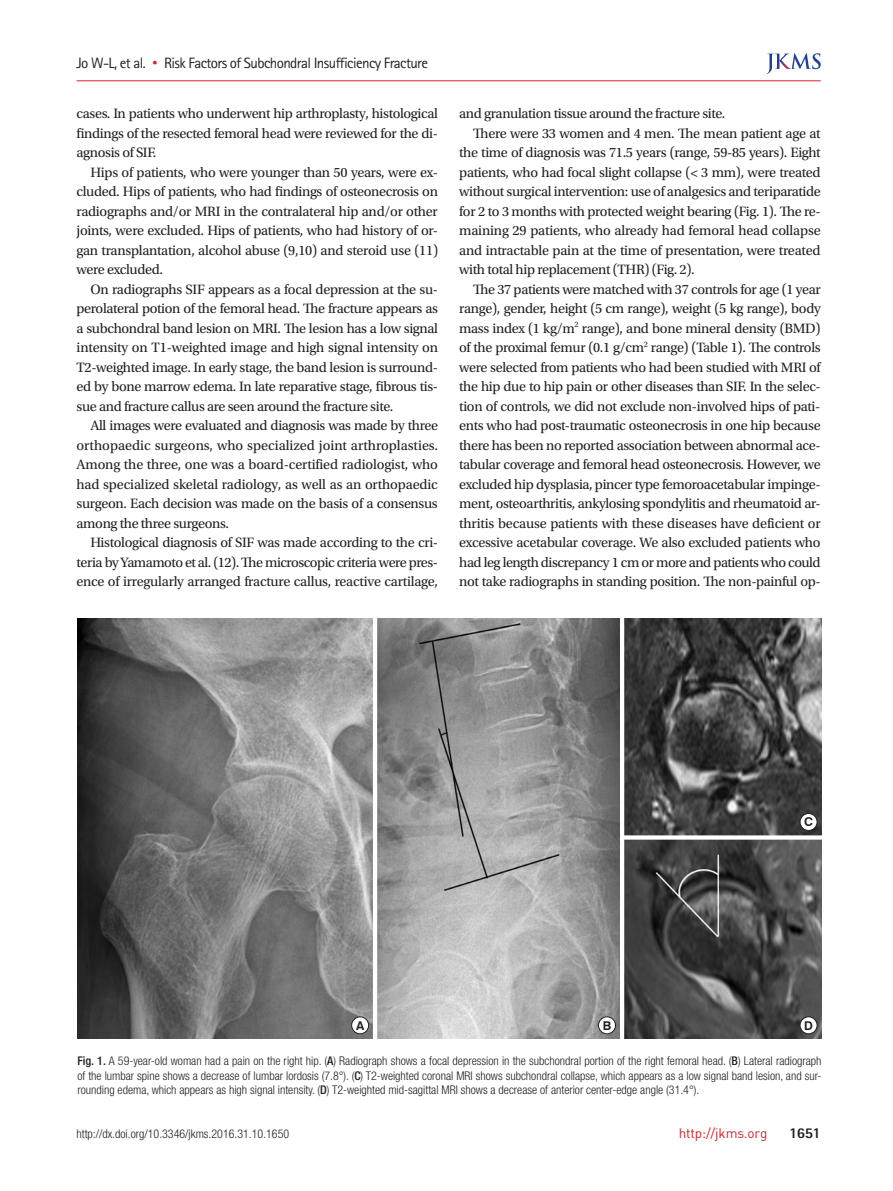
<style>
.page{position:relative;width:893px;height:1191px;background:#fff}
.page>*{position:absolute;margin:0;border:0;box-sizing:border-box;transform-origin:0 0}
.하시라{font:15px "Rotis Sans Serif Std";letter-spacing:-.04em;color:#231f20}
.t1{font:800 15px "Rotis Sans Serif Std";color:#231f20}
.본문{font:14.25px/19.5px "Utopia Std";letter-spacing:-.025em;color:#231f20;text-align:justify}
.t2{font:13.5px "Dinreg";letter-spacing:-.01em;color:#d1232a}
.t3{font:700 12.15px "Swiss 721 BT";color:#231f20}
.표_그림_캡션{font:300 condensed 12px/14.4px "Helvetica Neue LT Std";color:#231f20;text-align:justify}
.s1{font-family:"Dotum";color:#d1232a}
.s2{font-weight:500}
</style>
<div class="page">
<hr style="left:77px;top:80px;width:744px;height:1px;background:#d1232a">
<svg style="left:766px;top:53px;width:55px;height:21px"></svg>
<img style="left:77px;top:618px;width:744px;height:420px">
<hr style="left:373px;top:612px;width:4px;height:434px;background:#fff">
<hr style="left:620px;top:615px;width:4px;height:435px;background:#fff">
<svg style="left:624px;top:835px;width:198px;height:4px"></svg>
<div style="left:352px;top:1016px;width:17px;height:17px;background:#fff;border-radius:50%"></div>
<div style="left:351px;top:1016px;width:18px;height:18px;border:1px solid #231f20;border-radius:50%"></div>
<div style="left:598px;top:1016px;width:17px;height:17px;background:#fff;border-radius:50%"></div>
<div style="left:598px;top:1016px;width:18px;height:18px;border:1px solid #231f20;border-radius:50%"></div>
<div style="left:800px;top:813px;width:17px;height:17px;background:#fff;border-radius:50%"></div>
<div style="left:800px;top:813px;width:17px;height:17px;border:1px solid #231f20;border-radius:50%"></div>
<div style="left:800px;top:1016px;width:17px;height:17px;background:#fff;border-radius:50%"></div>
<div style="left:800px;top:1016px;width:17px;height:18px;border:1px solid #231f20;border-radius:50%"></div>
<p class="하시라" style="left:77px;top:54px;width:353px">Jo W-L, et al. <span class="s1">•</span> Risk Factors of Subchondral Insufficiency Fracture</p>
<p class="본문" style="left:77px;top:104px;width:363px">cases. In patients who underwent hip arthroplasty, histological findings of the resected femoral head were reviewed for the di&shy;agnosis of SIF.</p>
<p class="본문" style="left:77px;top:162px;width:363px;text-indent:14px">Hips of patients, who were younger than 50 years, were ex&shy;cluded. Hips of patients, who had findings of osteonecrosis on radiographs and/or MRI in the contralateral hip and/or other joints, were excluded. Hips of patients, who had history of or&shy;gan transplantation, alcohol abuse (9,10) and steroid use (11) were excluded.</p>
<p class="본문" style="left:77px;top:279px;width:363px;text-indent:14px">On radiographs SIF appears as a focal depression at the su&shy;perolateral potion of the femoral head. The fracture appears as a subchondral band lesion on MRI. The lesion has a low signal intensity on T1-weighted image and high signal intensity on T2-weighted image. In early stage, the band lesion is surround&shy;ed by bone marrow edema. In late reparative stage, fibrous tis&shy;sue and fracture callus are seen around the fracture site.</p>
<p class="본문" style="left:77px;top:416px;width:363px;text-indent:14px">All images were evaluated and diagnosis was made by three orthopaedic surgeons, who specialized joint arthroplasties.<br>Among the three, one was a board-certified radiologist, who had specialized skeletal radiology, as well as an orthopaedic surgeon. Each decision was made on the basis of a consensus among the three surgeons.</p>
<p class="본문" style="left:77px;top:533px;width:363px;text-indent:14px">Histological diagnosis of SIF was made according to the cri&shy;teria by Yamamoto et al. (12). The microscopic criteria were pres&shy;ence of irregularly arranged fracture callus, reactive cartilage,</p>
<p class="본문" style="left:459px;top:104px;width:268px">and granulation tissue around the fracture site.</p>
<p class="본문" style="left:459px;top:123px;width:363px;text-indent:14px">There were 33 women and 4 men. The mean patient age at the time of diagnosis was 71.5 years (range, 59-85 years). Eight patients, who had focal slight collapse (&lt; 3 mm), were treated without surgical intervention: use of analgesics and teriparatide for 2 to 3 months with protected weight bearing (Fig. 1). The re&shy;maining 29 patients, who already had femoral head collapse and intractable pain at the time of presentation, were treated with total hip replacement (THR) (Fig. 2).</p>
<p class="본문" style="left:459px;top:279px;width:363px;text-align:left;text-indent:14px">The 37 patients were matched with 37 controls for age (1 year range), gender, height (5 cm range), weight (5 kg range), body mass index (1 kg/m<sup>2</sup> range), and bone mineral density (BMD) of the proximal femur (0.1 g/cm<sup>2</sup> range) (Table 1). The controls were selected from patients who had been studied with MRI of the hip due to hip pain or other diseases than SIF. In the selec&shy;tion of controls, we did not exclude non-involved hips of pati&shy;ents who had post-traumatic osteonecrosis in one hip because there has been no reported association between abnormal ace&shy;tabular coverage and femoral head osteonecrosis. However, we excluded hip dysplasia, pincer type femoroacetabular impinge&shy;ment, osteoarthritis, ankylosing spondylitis and rheumatoid ar&shy;thritis because patients with these diseases have deficient or excessive acetabular coverage. We also excluded patients who had leg length discrepancy 1 cm or more and patients who could not take radiographs in standing position. The non-painful op-</p>
<p class="t3" style="left:804px;top:814px;width:10px">C</p>
<p class="t3" style="left:356px;top:1018px;width:10px">A</p>
<p class="t3" style="left:603px;top:1018px;width:10px">B</p>
<p class="t3" style="left:804px;top:1018px;width:10px">D</p>
<p class="표_그림_캡션" style="left:77px;top:1053px;width:746px"><span class="s2">Fig. 1.</span> A 59-year-old woman had a pain on the right hip. (<span class="s2">A</span>) Radiograph shows a focal depression in the subchondral portion of the right femoral head. (<span class="s2">B</span>) Lateral radiograph of the lumbar spine shows a decrease of lumbar lordosis (7.8°). (<span class="s2">C</span>) T2-weighted coronal MRI shows subchondral collapse, which appears as a low signal band lesion, and sur&shy;rounding edema, which appears as high signal intensity. (<span class="s2">D</span>) T2-weighted mid-sagittal MRI shows a decrease of anterior center-edge angle (31.4°).</p>
<p class="표_그림_캡션" style="left:77px;top:1126px;width:214px">http://dx.doi.org/10.3346/jkms.2016.31.10.1650</p>
<p class="t2" style="left:679px;top:1124px;width:90px">http://jkms.org</p>
<p class="t1" style="left:789px;top:1123px;width:33px">1651</p>
</div>
